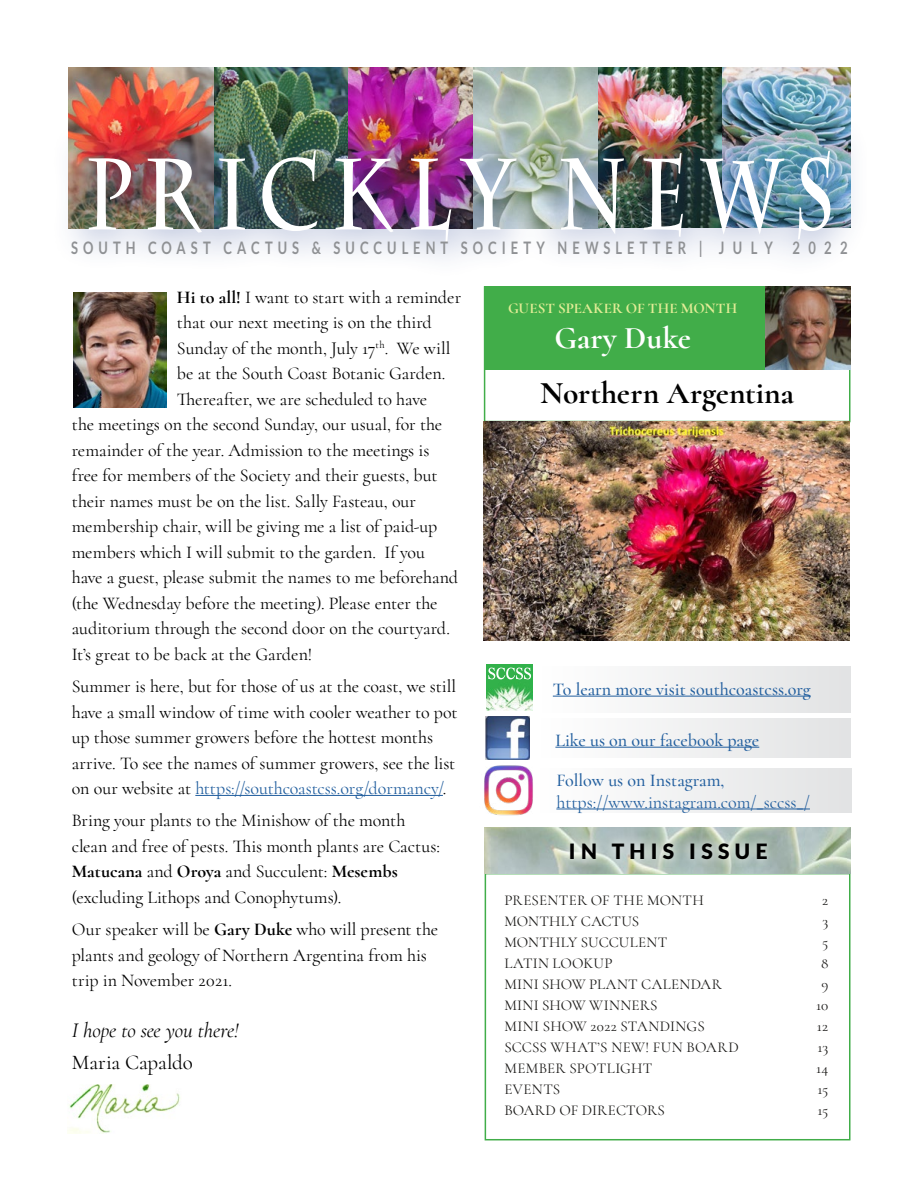
<style>
.page{position:relative;width:918px;height:1188px;background:#fff}
.page>*{position:absolute;margin:0;border:0;box-sizing:border-box;transform-origin:0 0}
.t1{font:700 100.8px "Charlemagne Std";letter-spacing:.165em;color:#fff;scale:.75 1}
.t2{font:700 31.5px "Cormorant";color:#000}
.t3{font:700 31.5px "Cormorant";letter-spacing:.005em;color:#fff}
.t4{font:italic 21px "Cormorant";letter-spacing:-.005em;color:#000}
.t5{font:21px "Cormorant";letter-spacing:-.005em;color:#000}
.t6{font:900 21px "Lato";letter-spacing:.255em;color:#000}
.t7{font:18px/25.5px "Cormorant";letter-spacing:-.005em;color:#000}
.t8{font:500 18px "Cormorant";color:#215e9e}
.t9{font:18px "Cormorant";color:#215e9e}
.t10{font:700 17.25px "Lato";letter-spacing:.39em;color:#8f9194;scale:.75 1}
.t11{font:15px "Cormorant";letter-spacing:.015em;color:#181715}
.t12{font:700 15px "Cormorant";color:#e2ec96}
.s1{font-weight:700}
.s2{color:#215e9e}
</style>
<div class="page">
<hr style="left:195px;top:795px;width:248px;height:1px;background:#215e9e">
<img style="left:213px;top:67px;width:385px;height:43px">
<img style="left:69px;top:67px;width:144px;height:43px">
<img style="left:598px;top:67px;width:252px;height:43px">
<div style="left:49px;top:110px;width:823px;height:173px;background:#25408f;opacity:.31"></div>
<div style="left:485px;top:873px;width:365px;height:267px;background:#fff;border:2px solid #41ad49"></div>
<div style="left:542px;top:666px;width:309px;height:47px;background:linear-gradient(to right,#fefefe,#e2e3e4)"></div>
<div style="left:541px;top:719px;width:310px;height:39px;background:linear-gradient(to right,#fefefe,#e2e3e4)"></div>
<div style="left:540px;top:769px;width:311px;height:44px;background:linear-gradient(to right,#fefefe,#e2e3e4)"></div>
<img style="left:486px;top:664px;width:47px;height:47px">
<img style="left:488px;top:668px;width:43px;height:11px">
<img style="left:485px;top:716px;width:45px;height:39px">
<img style="left:485px;top:827px;width:365px;height:47px">
<div style="left:560px;top:834px;width:216px;height:35px;background:#fff;opacity:.75"></div>
<hr style="left:555px;top:747px;width:204px;height:1px;background:#215e9e">
<hr style="left:556px;top:809px;width:254px;height:1px;background:#215e9e">
<hr style="left:553px;top:696px;width:258px;height:1px;background:#215e9e">
<img style="left:74px;top:292px;width:93px;height:116px">
<img style="left:68px;top:1084px;width:112px;height:50px">
<img style="left:484px;top:755px;width:60px;height:61px">
<div style="left:484px;top:286px;width:366px;height:83px;background:#41ad49"></div>
<img style="left:484px;top:421px;width:365px;height:219px">
<img style="left:765px;top:286px;width:85px;height:83px">
<h1 class="t1" style="left:85px;top:136px;width:1002px">PRICKLY NEWS</h1>
<p class="t10" style="left:71px;top:238px;width:1037px">SOUTH COAST CACTUS &amp; SUCCULENT SOCIETY NEWSLETTER | J U L Y 2 0 2 2</p>
<p class="t7" style="left:177px;top:284px;width:286px"><span class="s1">Hi to all!</span> I want to start with a reminder</p>
<p class="t7" style="left:177px;top:310px;width:256px">that our next meeting is on the third</p>
<p class="t7" style="left:177px;top:335px;width:275px">Sunday of the month, July 17<sup>th</sup>. We will</p>
<p class="t7" style="left:177px;top:361px;width:270px">be at the South Coast Botanic Garden.</p>
<p class="t7" style="left:177px;top:386px;width:252px">Thereafter, we are scheduled to have</p>
<p class="t7" style="left:72px;top:412px;width:372px">the meetings on the second Sunday, our usual, for the</p>
<p class="t7" style="left:72px;top:437px;width:359px">remainder of the year. Admission to the meetings is</p>
<p class="t7" style="left:72px;top:463px;width:367px">free for members of the Society and their guests, but</p>
<p class="t7" style="left:72px;top:488px;width:346px">their names must be on the list. Sally Fasteau, our</p>
<p class="t7" style="left:72px;top:514px;width:367px">membership chair, will be giving me a list of paid-up</p>
<p class="t7" style="left:72px;top:539px;width:355px">members which I will submit to the garden. If you</p>
<p class="t7" style="left:72px;top:565px;width:388px">have a guest, please submit the names to me beforehand</p>
<p class="t7" style="left:72px;top:590px;width:367px">(the Wednesday before the meeting). Please enter the</p>
<p class="t7" style="left:72px;top:616px;width:380px">auditorium through the second door on the courtyard.</p>
<p class="t7" style="left:72px;top:641px;width:242px">It’s great to be back at the Garden!</p>
<p class="t7" style="left:72px;top:674px;width:387px">Summer is here, but for those of us at the coast, we still have a small window of time with cooler weather to pot up those summer growers before the hottest months arrive. To see the names of summer growers, see the list on our website at <span class="s2">https://southcoastcss.org/dormancy/</span>.</p>
<p class="t7" style="left:72px;top:808px;width:370px">Bring your plants to the Minishow of the month clean and free of pests. This month plants are Cactus:<br><span class="s1">Matucana</span> and <span class="s1">Oroya</span> and Succulent: <span class="s1">Mesembs </span>(excluding Lithops and Conophytums).</p>
<p class="t7" style="left:72px;top:917px;width:368px">Our speaker will be <span class="s1">Gary Duke</span> who will present the plants and geology of Northern Argentina from his trip in November 2021.</p>
<p class="t4" style="left:72px;top:1018px;width:169px">I hope to see you there!</p>
<p class="t5" style="left:72px;top:1050px;width:123px">Maria Capaldo</p>
<p class="t12" style="left:508px;top:299px;width:231px">GUEST SPEAKER OF THE MONTH</p>
<h2 class="t3" style="left:554px;top:318px;width:138px">Gary Duke</h2>
<h2 class="t2" style="left:540px;top:373px;width:255px">Northern Argentina</h2>
<p class="t8" style="left:553px;top:678px;width:259px">To learn more visit southcoastcss.org</p>
<p class="t8" style="left:555px;top:729px;width:205px">Like us on our facebook page</p>
<p class="t8" style="left:556px;top:769px;width:170px">Follow us on Instagram,</p>
<p class="t9" style="left:556px;top:791px;width:255px">https://www.instagram.com/_sccss_/</p>
<p class="t6" style="left:569px;top:839px;width:200px">IN THIS ISSUE</p>
<p class="t11" style="left:504px;top:891px;width:201px">PRESENTER OF THE MONTH</p>
<p class="t11" style="left:822px;top:891px;width:8px">2</p>
<p class="t11" style="left:504px;top:912px;width:136px">MONTHLY CACTUS</p>
<p class="t11" style="left:823px;top:912px;width:7px">3</p>
<p class="t11" style="left:504px;top:933px;width:164px">MONTHLY SUCCULENT</p>
<p class="t11" style="left:822px;top:933px;width:8px">5</p>
<p class="t11" style="left:504px;top:954px;width:110px">LATIN LOOKUP</p>
<p class="t11" style="left:821px;top:954px;width:9px">8</p>
<p class="t11" style="left:504px;top:975px;width:219px">MINI SHOW PLANT CALENDAR</p>
<p class="t11" style="left:821px;top:975px;width:8px">9</p>
<p class="t11" style="left:504px;top:996px;width:155px">MINI SHOW WINNERS</p>
<p class="t11" style="left:816px;top:996px;width:14px">10</p>
<p class="t11" style="left:504px;top:1017px;width:202px">MINI SHOW 2022 STANDINGS</p>
<p class="t11" style="left:817px;top:1017px;width:13px">12</p>
<p class="t11" style="left:504px;top:1038px;width:236px">SCCSS WHAT’S NEW! FUN BOARD</p>
<p class="t11" style="left:818px;top:1038px;width:12px">13</p>
<p class="t11" style="left:504px;top:1059px;width:149px">MEMBER SPOTLIGHT</p>
<p class="t11" style="left:816px;top:1059px;width:14px">14</p>
<p class="t11" style="left:504px;top:1080px;width:57px">EVENTS</p>
<p class="t11" style="left:817px;top:1080px;width:13px">15</p>
<p class="t11" style="left:504px;top:1101px;width:162px">BOARD OF DIRECTORS</p>
<p class="t11" style="left:817px;top:1101px;width:13px">15</p>
</div>
